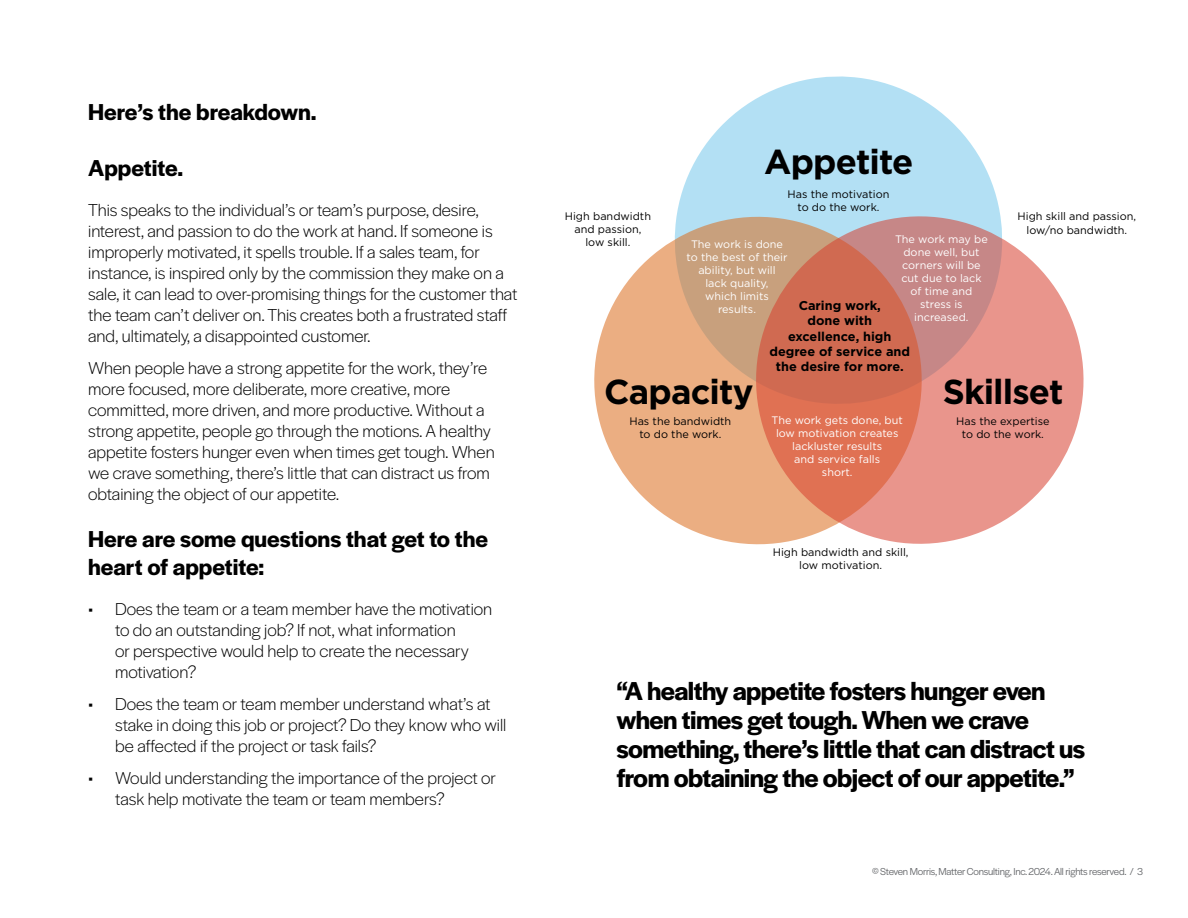
<style>
.page{position:relative;width:1188px;height:918px;background:#fff}
.page>*{position:absolute;margin:0;border:0;box-sizing:border-box;transform-origin:0 0}
.t1{font:700 34.65px "Gotham";letter-spacing:-.025em;color:#000}
.t2{font:600 27px/29.2px "Halyard Display";letter-spacing:-.02em;color:#000}
.t3{font:600 24px/28.5px "Halyard Display";color:#000}
.t4{font:300 18px/21px "Halyard Display";color:#000}
.t5{font:700 12.75px/15.3px "Gotham";color:#000;text-align:center}
.t6{font:10.8px/13px "Gotham";color:#fff;text-align:center}
.t7{font:10.8px/13px "Gotham";color:#000;text-align:center}
.t8{font:10.5px "Halyard Display";letter-spacing:-.025em;color:#65676a}
</style>
<div class="page">
<svg style="left:676px;top:77px;width:325px;height:140px;fill:#b3e0f4"></svg>
<svg style="left:594px;top:217px;width:162px;height:327px;fill:#ebae82"></svg>
<svg style="left:756px;top:216px;width:328px;height:328px;background:#de9586"></svg>
<h3 class="t3" style="left:88px;top:97px;width:230px">Here’s the breakdown.</h3>
<h3 class="t3" style="left:88px;top:152px;width:97px">Appetite.</h3>
<p class="t4" style="left:88px;top:198px;width:431px">This speaks to the individual’s or team’s purpose, desire, interest, and passion to do the work at hand. If someone is improperly motivated, it spells trouble. If a sales team, for instance, is inspired only by the commission they make on a sale, it can lead to over-promising things for the customer that the team can’t deliver on. This creates both a frustrated staff and, ultimately, a disappointed customer.</p>
<p class="t4" style="left:88px;top:356px;width:408px">When people have a strong appetite for the work, they’re more focused, more deliberate, more creative, more committed, more driven, and more productive. Without a strong appetite, people go through the motions. A healthy appetite fosters hunger even when times get tough. When we crave something, there’s little that can distract us from obtaining the object of our appetite.</p>
<h3 class="t3" style="left:88px;top:523px;width:401px">Here are some questions that get to the heart of appetite:</h3>
<p class="t4" style="left:115px;top:598px;width:379px;text-indent:-27px">• Does the team or a team member have the motivation to do an outstanding job? If not, what information<br>or perspective would help to create the necessary motivation?</p>
<p class="t4" style="left:115px;top:693px;width:393px;text-indent:-27px">• Does the team or team member understand what’s at stake in doing this job or project? Do they know who will be affected if the project or task fails?</p>
<p class="t4" style="left:115px;top:766px;width:383px;text-indent:-27px">• Would understanding the importance of the project or task help motivate the team or team members?</p>
<p class="t7" style="left:565px;top:209px;width:88px">High bandwidth and passion, low skill.</p>
<h1 class="t1" style="left:764px;top:139px;width:151px">Appetite</h1>
<p class="t7" style="left:788px;top:187px;width:103px">Has the motivation to do the work.</p>
<p class="t6" style="left:895px;top:232px;width:94px">The work may be done well, but corners will be cut due to lack of time and stress is increased.</p>
<p class="t6" style="left:687px;top:237px;width:102px">The work is done to the best of their ability, but will lack quality,<br>which limits results.</p>
<p class="t5" style="left:769px;top:298px;width:142px">Caring work,<br>done with<br>excellence, high degree of service and the desire for more.</p>
<p class="t7" style="left:1018px;top:210px;width:120px">High skill and passion, low/no bandwidth.</p>
<h1 class="t1" style="left:604px;top:369px;width:151px">Capacity</h1>
<h1 class="t1" style="left:943px;top:369px;width:122px">Skillset</h1>
<p class="t6" style="left:772px;top:413px;width:133px">The work gets done, but low motivation creates lackluster results<br>and service falls<br>short.</p>
<p class="t7" style="left:629px;top:414px;width:103px">Has the bandwidth to do the work.</p>
<p class="t7" style="left:956px;top:414px;width:95px">Has the expertise to do the work.</p>
<p class="t7" style="left:773px;top:546px;width:137px">High bandwidth and skill, low motivation.</p>
<h2 class="t2" style="left:616px;top:674px;width:470px">“A healthy appetite fosters hunger even when times get tough. When we crave something, there’s little that can distract us from obtaining the object of our appetite.”</h2>
<p class="t8" style="left:872px;top:864px;width:272px">© Steven Morris, Matter Consulting, Inc. 2024. All rights reserved. / 3</p>
</div>
